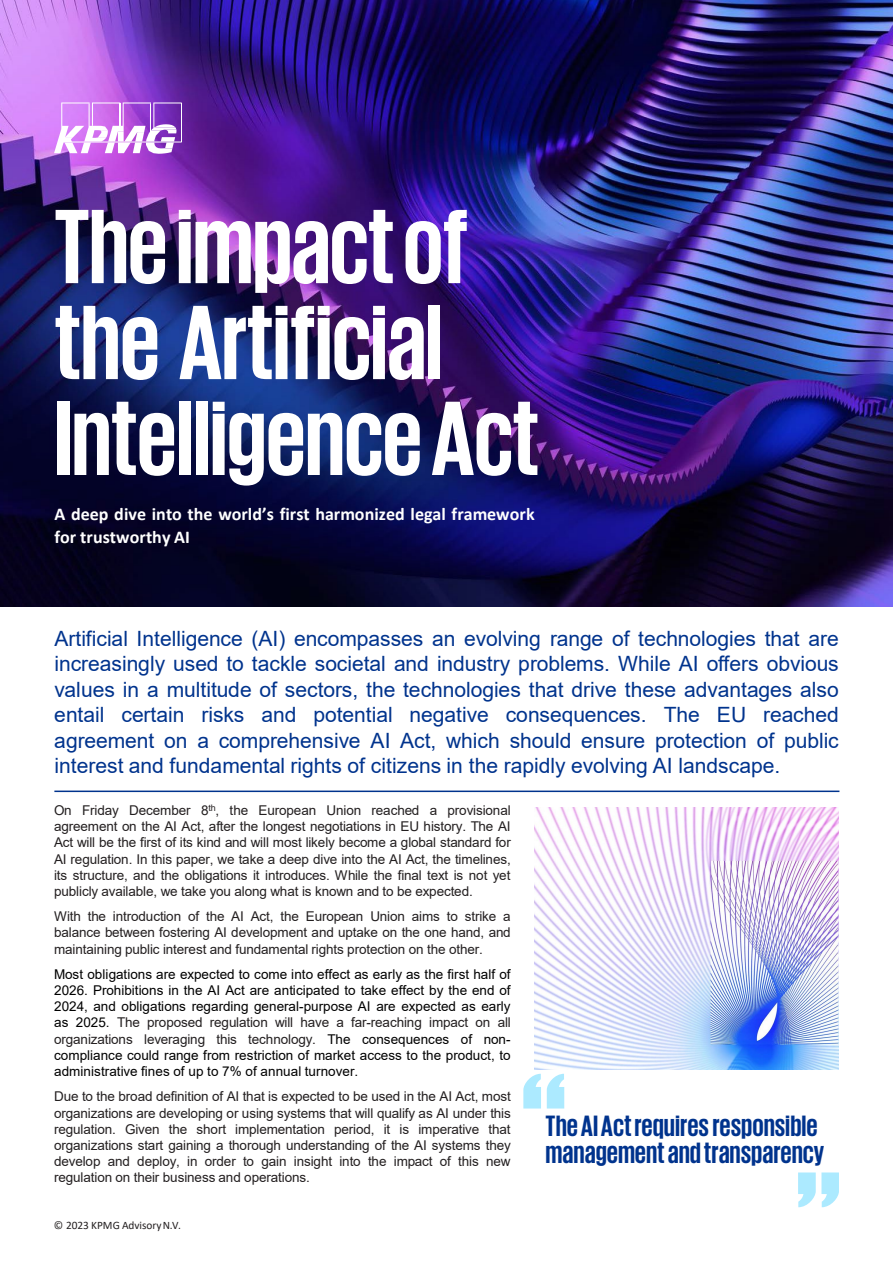
<style>
.page{position:relative;width:893px;height:1264px;background:#fff}
.page>*{position:absolute;margin:0;border:0;box-sizing:border-box;transform-origin:0 0}
.t1{font:700 108px/95.8px "KPMG";letter-spacing:-.01em;color:#fff}
.t2{font:700 30px/27px "KPMG";color:#00338d}
.t3{font:21px/25.5px "Arial";color:#00338d;text-align:justify}
.t4{font:700 18px/22.5px "Calibri";letter-spacing:.005em;color:#fff}
.t5{font:13.5px/16.2px "Arial";letter-spacing:-.01em;color:#231f20;text-align:justify}
.t6{font:13.5px/16.2px "Arial";letter-spacing:.005em;color:#000;text-align:justify}
.t7{font:11.4px "Calibri";color:#231f20}
.s1{color:#231f20}
</style>
<div class="page">
<img style="left:0;top:0;width:892px;height:606px">
<hr style="left:54px;top:790px;width:785px;height:1px;background:#00338d">
<svg style="left:54px;top:102px;width:128px;height:52px"></svg>
<img style="left:534px;top:807px;width:304px;height:261px">
<svg style="left:523px;top:1073px;width:41px;height:35px"></svg>
<svg style="left:821px;top:1172px;width:17px;height:34px"></svg>
<svg style="left:798px;top:1172px;width:17px;height:34px"></svg>
<h1 class="t1" style="left:54px;top:195px;width:487px">The impact of the Artificial<br>Intelligence Act</h1>
<h3 class="t4" style="left:54px;top:502px;width:482px">A deep dive into the world’s first harmonized legal framework for trustworthy AI</h3>
<p class="t3" style="left:54px;top:625px;width:786px">Artificial Intelligence (AI) encompasses an evolving range of technologies that are increasingly used to tackle societal and industry problems. While AI offers obvious values in a multitude of sectors, the technologies that drive these advantages also entail certain risks and potential negative consequences. The EU reached agreement on a comprehensive AI Act, which should ensure protection of public interest and fundamental rights of citizens in the rapidly evolving AI landscape.</p>
<p class="t5" style="left:54px;top:801px;width:458px">On Friday December 8<sup>th</sup>, the European Union reached a provisional agreement on the AI Act, after the longest negotiations in EU history. The AI Act will be the first of its kind and will most likely become a global standard for AI regulation. In this paper, we take a deep dive into the AI Act, the timelines, its structure, and the obligations it introduces. While the final text is not yet publicly available, we take you along what is known and to be expected.</p>
<p class="t5" style="left:54px;top:908px;width:458px">With the introduction of the AI Act, the European Union aims to strike a balance between fostering AI development and uptake on the one hand, and maintaining public interest and fundamental rights protection on the other.</p>
<p class="t6" style="left:54px;top:965px;width:458px">Most obligations are expected to come into effect as early as the first half of 2026. Prohibitions in the AI Act are anticipated to take effect by the end of 2024, and obligations regarding general-purpose AI are expected as early as 2025. <span class="s1">The proposed regulation will have a far-reaching impact on all organizations leveraging this technology.</span> The consequences of non&shy;compliance could range from restriction of market access to the product, to administrative fines of up to 7% of annual turnover.</p>
<p class="t5" style="left:54px;top:1088px;width:458px">Due to the broad definition of AI that is expected to be used in the AI Act, most organizations are developing or using systems that will qualify as AI under this regulation. Given the short implementation period, it is imperative that organizations start gaining a thorough understanding of the AI systems they develop and deploy, in order to gain insight into the impact of this new regulation on their business and operations.</p>
<p class="t7" style="left:54px;top:1216px;width:128px">© 2023 KPMG AdvisoryN.V.</p>
<h2 class="t2" style="left:545px;top:1111px;width:280px">The AI Act requires responsible management and transparency</h2>
</div>
